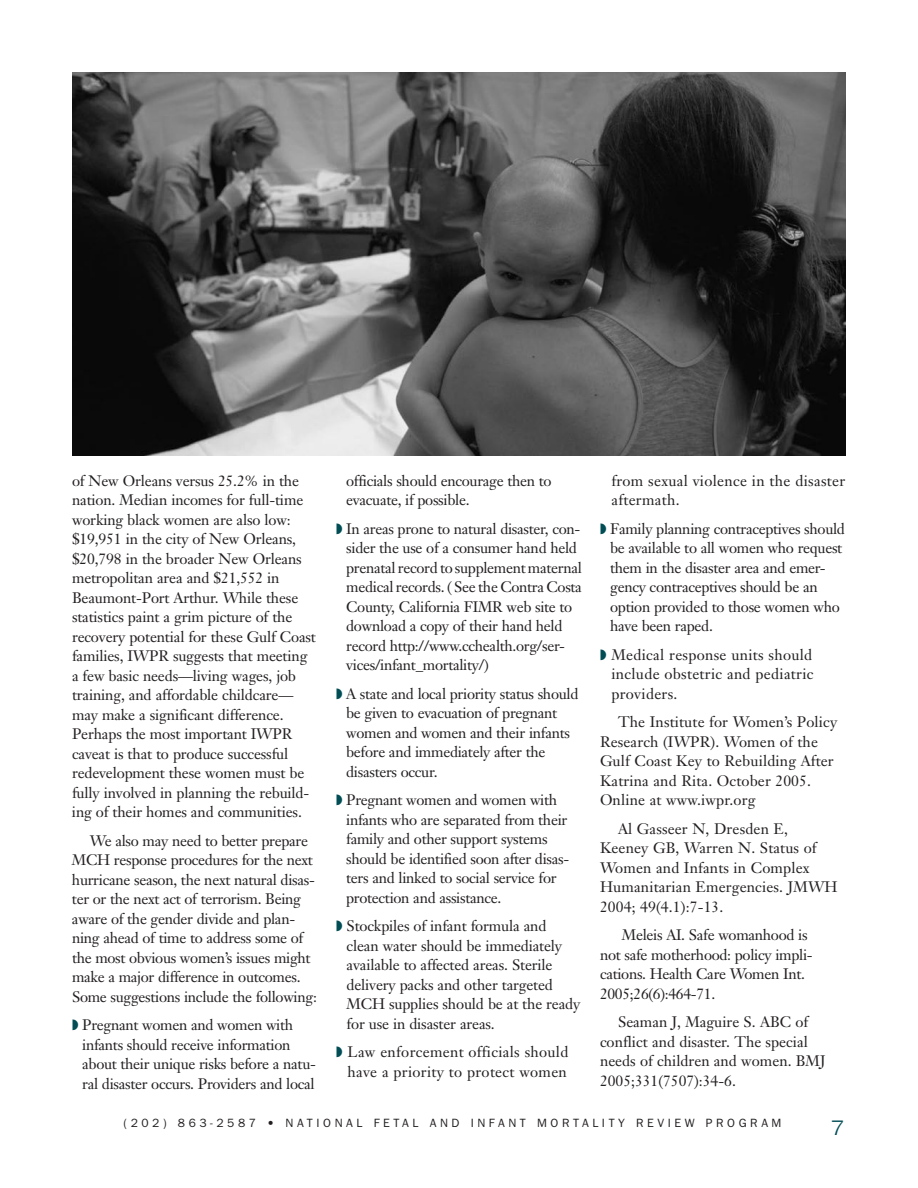
<style>
.page{position:relative;width:918px;height:1188px;background:#fff}
.page>*{position:absolute;margin:0;border:0;box-sizing:border-box;transform-origin:0 0}
.t1{font:22.5px "Sans Light Extended DTC";color:#004d55}
.t2{font:15px/19.5px "Janson Text";letter-spacing:-.02em;color:#231f20}
.t3{font:15px/19.5px "Janson Text";letter-spacing:.01em;color:#231f20}
.t4{font:15px/19.5px "Janson Text";color:#231f20}
.t5{font:15px/19.5px "Janson Text";letter-spacing:.02em;color:#231f20;text-align:right}
.t6{font:12px "Franklin Gothic";letter-spacing:.3em;color:#231f20}
.s1{color:#004d55}
</style>
<div class="page">
<img style="left:72px;top:72px;width:774px;height:383px">
<p class="t2" style="left:72px;top:471px;width:245px">of New Orleans versus 25.2% in the nation. Median incomes for full-time working black women are also low: $19,951 in the city of New Orleans, $20,798 in the broader New Orleans metropolitan area and $21,552 in Beaumont-Port Arthur. While these statistics paint a grim picture of the recovery potential for these Gulf Coast families, IWPR suggests that meeting a few basic needs—living wages, job training, and affordable childcare— may make a significant difference.<br>Perhaps the most important IWPR caveat is that to produce successful redevelopment these women must be fully involved in planning the rebuild&shy;ing of their homes and communities.</p>
<p class="t2" style="left:72px;top:831px;width:246px;text-indent:18px">We also may need to better prepare MCH response procedures for the next hurricane season, the next natural disas&shy;ter or the next act of terrorism. Being aware of the gender divide and plan&shy;ning ahead of time to address some of the most obvious women’s issues might make a major difference in outcomes.<br>Some suggestions include the following:</p>
<p class="t2" style="left:82px;top:1015px;width:235px;text-indent:-10px"><span class="s1">◗</span> Pregnant women and women with infants should receive information about their unique risks before a natu&shy;ral disaster occurs. Providers and local</p>
<p class="t2" style="left:346px;top:471px;width:207px">officials should encourage then to evacuate, if possible.</p>
<p class="t2" style="left:346px;top:519px;width:237px;text-indent:-10px"><span class="s1">◗</span> In areas prone to natural disaster, con&shy;sider the use of a consumer hand held prenatal record to supplement maternal medical records. ( See the Contra Costa County, California FIMR web site to download a copy of their hand held record http://www.cchealth.org/ser&shy;vices/infant_mortality/)</p>
<p class="t2" style="left:346px;top:684px;width:234px;text-indent:-10px"><span class="s1">◗</span> A state and local priority status should be given to evacuation of pregnant women and women and their infants before and immediately after the disasters occur.</p>
<p class="t2" style="left:346px;top:790px;width:225px;text-indent:-10px"><span class="s1">◗</span> Pregnant women and women with infants who are separated from their family and other support systems should be identified soon after disas&shy;ters and linked to social service for protection and assistance.</p>
<p class="t2" style="left:347px;top:916px;width:235px;text-indent:-11px"><span class="s1">◗</span> Stockpiles of infant formula and clean water should be immediately available to affected areas. Sterile delivery packs and other targeted MCH supplies should be at the ready for use in disaster areas.</p>
<p class="t5" style="left:336px;top:1042px;width:234px"><span class="s1">◗</span> Law enforcement officials should have a priority to protect women</p>
<p class="t5" style="left:611px;top:471px;width:235px;text-align:left">from sexual violence in the disaster aftermath.</p>
<p class="t2" style="left:610px;top:519px;width:236px;text-indent:-10px"><span class="s1">◗</span> Family planning contraceptives should be available to all women who request them in the disaster area and emer&shy;gency contraceptives should be an option provided to those women who have been raped.</p>
<p class="t2" style="left:611px;top:645px;width:204px;text-align:justify;text-indent:-11px"><span class="s1">◗</span> Medical response units should include obstetric and pediatric providers.</p>
<p class="t3" style="left:600px;top:712px;width:239px;text-indent:18px">The Institute for Women’s Policy<br>Research (IWPR). Women of the<br>Gulf Coast Key to Rebuilding After<br>Katrina and Rita. October 2005.<br>Online at www.iwpr.org</p>
<p class="t3" style="left:600px;top:819px;width:239px;text-indent:18px">Al Gasseer N, Dresden E,<br>Keeney GB, Warren N. Status of<br>Women and Infants in Complex<br>Humanitarian Emergencies. JMWH<br>2004; 49(4.1):7-13.</p>
<p class="t2" style="left:600px;top:925px;width:214px;text-indent:22px">Meleis AI. Safe womanhood is not safe motherhood: policy impli&shy;cations. Health Care Women Int.<br>2005;26(6):464-71.</p>
<p class="t4" style="left:600px;top:1012px;width:227px;text-indent:18px">Seaman J, Maguire S. ABC of conflict and disaster. The special needs of children and women. BMJ<br>2005;331(7507):34-6.</p>
<p class="t6" style="left:124px;top:1116px;width:659px">(202) 863-2587 • NATIONAL FETAL AND INFANT MORTALITY REVIEW PROGRAM</p>
<h1 class="t1" style="left:831px;top:1115px;width:15px">7</h1>
</div>
